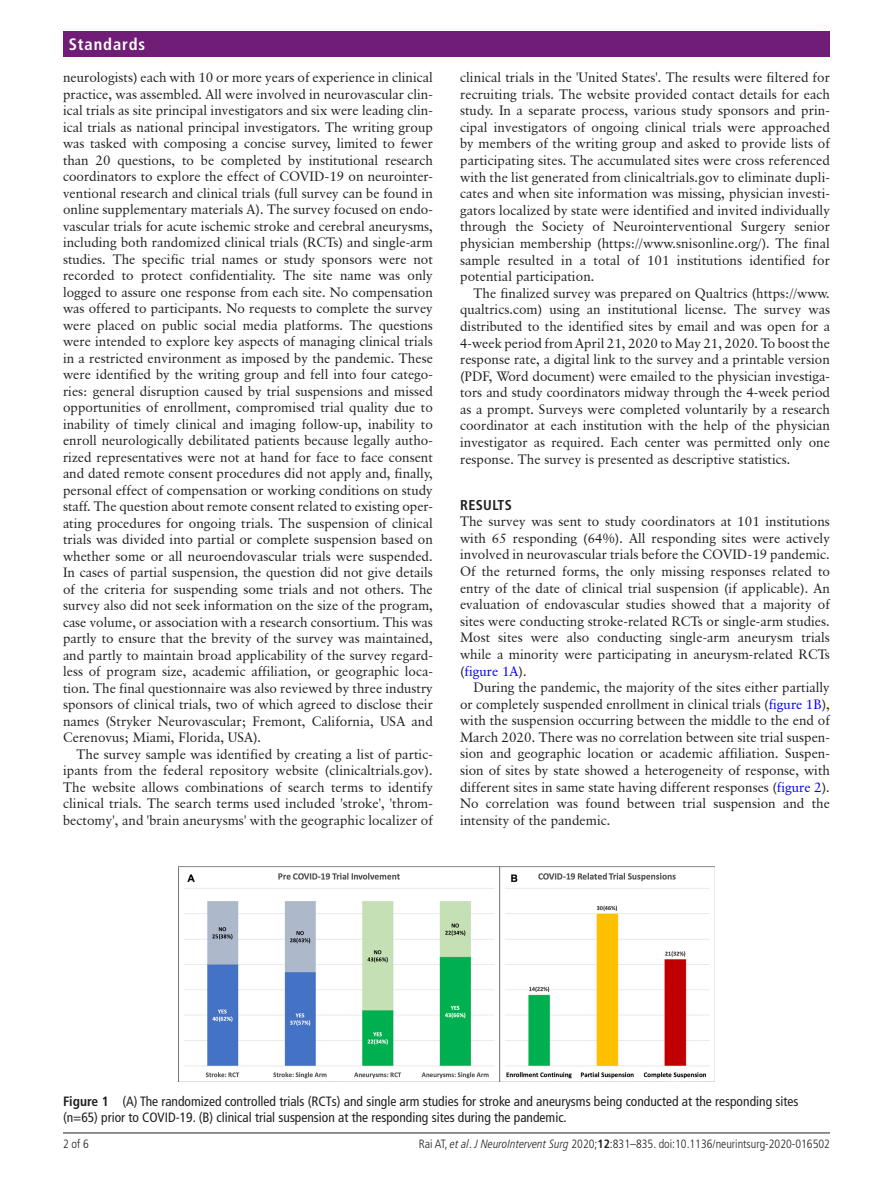
<style>
.page{position:relative;width:893px;height:1191px;background:#fff}
.page>*{position:absolute;margin:0;border:0;box-sizing:border-box;transform-origin:0 0}
.t1{font:700 condensed 16.5px "Frutiger LT Pro";letter-spacing:.055em;color:#fff}
.t2{font:700 condensed 14.25px "Frutiger LT Pro";letter-spacing:.025em;color:#231f20}
.t3{font:13.5px/16.5px "Classical Garamond BT";color:#231f20;text-align:justify}
.t4{font:condensed 13.5px/16.5px "Frutiger LT Pro";color:#231f20}
.t5{font:300 condensed 12px "Frutiger LT Pro";color:#231f20}
.s1{color:#00f}
.s2{font-weight:700}
.s3{font-style:italic}
</style>
<div class="page">
<hr style="left:63px;top:1132px;width:767px;height:1px;background:#231f20">
<div style="left:63px;top:31px;width:767px;height:25px;background:#6f1d76"></div>
<img style="left:178px;top:867px;width:537px;height:214px">
<p class="t1" style="left:69px;top:34px;width:78px">Standards</p>
<p class="t3" style="left:63px;top:69px;width:371px">neurologists) each with 10 or more years of experience in clinical practice, was assembled. All were involved in neurovascular clin&shy;ical trials as site principal investigators and six were leading clin&shy;ical trials as national principal investigators. The writing group was tasked with composing a concise survey, limited to fewer than 20 questions, to be completed by institutional research coordinators to explore the effect of COVID-19 on neurointer&shy;ventional research and clinical trials (full survey can be found in online supplementary materials A). The survey focused on endo&shy;vascular trials for acute ischemic stroke and cerebral aneurysms, including both randomized clinical trials (RCTs) and single-arm studies. The specific trial names or study sponsors were not recorded to protect confidentiality. The site name was only logged to assure one response from each site. No compensation was offered to participants. No requests to complete the survey were placed on public social media platforms. The questions were intended to explore key aspects of managing clinical trials in a restricted environment as imposed by the pandemic. These were identified by the writing group and fell into four catego&shy;ries: general disruption caused by trial suspensions and missed opportunities of enrollment, compromised trial quality due to inability of timely clinical and imaging follow-up, inability to enroll neurologically debilitated patients because legally autho&shy;rized representatives were not at hand for face to face consent and dated remote consent procedures did not apply and, finally, personal effect of compensation or working conditions on study staff. The question about remote consent related to existing oper&shy;ating procedures for ongoing trials. The suspension of clinical trials was divided into partial or complete suspension based on whether some or all neuroendovascular trials were suspended.<br>In cases of partial suspension, the question did not give details of the criteria for suspending some trials and not others. The survey also did not seek information on the size of the program, case volume, or association with a research consortium. This was partly to ensure that the brevity of the survey was maintained, and partly to maintain broad applicability of the survey regard&shy;less of program size, academic affiliation, or geographic loca&shy;tion. The final questionnaire was also reviewed by three industry sponsors of clinical trials, two of which agreed to disclose their names (Stryker Neurovascular; Fremont, California, USA and Cerenovus; Miami, Florida, USA).</p>
<p class="t3" style="left:63px;top:745px;width:371px;text-indent:14px">The survey sample was identified by creating a list of partic&shy;ipants from the federal repository website (clinicaltrials.gov).<br>The website allows combinations of search terms to identify clinical trials. The search terms used included 'stroke', 'throm&shy;bectomy', and 'brain aneurysms' with the geographic localizer of</p>
<p class="t3" style="left:460px;top:69px;width:371px">clinical trials in the 'United States'. The results were filtered for recruiting trials. The website provided contact details for each study. In a separate process, various study sponsors and prin&shy;cipal investigators of ongoing clinical trials were approached by members of the writing group and asked to provide lists of participating sites. The accumulated sites were cross referenced with the list generated from clinicaltrials.gov to eliminate dupli&shy;cates and when site information was missing, physician investi&shy;gators localized by state were identified and invited individually through the Society of Neurointerventional Surgery senior physician membership (https://www.snisonline.org/). The final sample resulted in a total of 101 institutions identified for potential participation.</p>
<p class="t3" style="left:460px;top:284px;width:371px;text-indent:14px">The finalized survey was prepared on Qualtrics (https://www. qualtrics.com) using an institutional license. The survey was distributed to the identified sites by email and was open for a 4-week period from April 21, 2020 to May 21, 2020. To boost the response rate, a digital link to the survey and a printable version (PDF, Word document) were emailed to the physician investiga&shy;tors and study coordinators midway through the 4-week period as a prompt. Surveys were completed voluntarily by a research coordinator at each institution with the help of the physician investigator as required. Each center was permitted only one response. The survey is presented as descriptive statistics.</p>
<p class="t2" style="left:460px;top:496px;width:53px">RESULTS</p>
<p class="t3" style="left:460px;top:513px;width:371px">The survey was sent to study coordinators at 101 institutions with 65 responding (64%). All responding sites were actively involved in neurovascular trials before the COVID-19 pandemic.<br>Of the returned forms, the only missing responses related to entry of the date of clinical trial suspension (if applicable). An evaluation of endovascular studies showed that a majority of sites were conducting stroke-related RCTs or single-arm studies.<br>Most sites were also conducting single-arm aneurysm trials while a minority were participating in aneurysm-related RCTs (<span class="s1">figure 1A</span>).</p>
<p class="t3" style="left:460px;top:679px;width:371px;text-indent:14px">During the pandemic, the majority of the sites either partially or completely suspended enrollment in clinical trials (<span class="s1">figure 1B</span>), with the suspension occurring between the middle to the end of March 2020. There was no correlation between site trial suspen&shy;sion and geographic location or academic affiliation. Suspen&shy;sion of sites by state showed a heterogeneity of response, with different sites in same state having different responses (<span class="s1">figure 2</span>).<br>No correlation was found between trial suspension and the intensity of the pandemic.</p>
<p class="t4" style="left:63px;top:1092px;width:737px"><span class="s2">Figure 1</span> (A) The randomized controlled trials (RCTs) and single arm studies for stroke and aneurysms being conducted at the responding sites (n=65) prior to COVID-19. (B) clinical trial suspension at the responding sites during the pandemic.</p>
<p class="t5" style="left:63px;top:1136px;width:27px">2 of 6</p>
<p class="t5" style="left:419px;top:1136px;width:413px">Rai AT, <span class="s3">et al</span>. <span class="s3">J NeuroIntervent Surg</span> 2020;<span class="s2">12</span>:831–835. doi:10.1136/neurintsurg-2020-016502</p>
</div>
